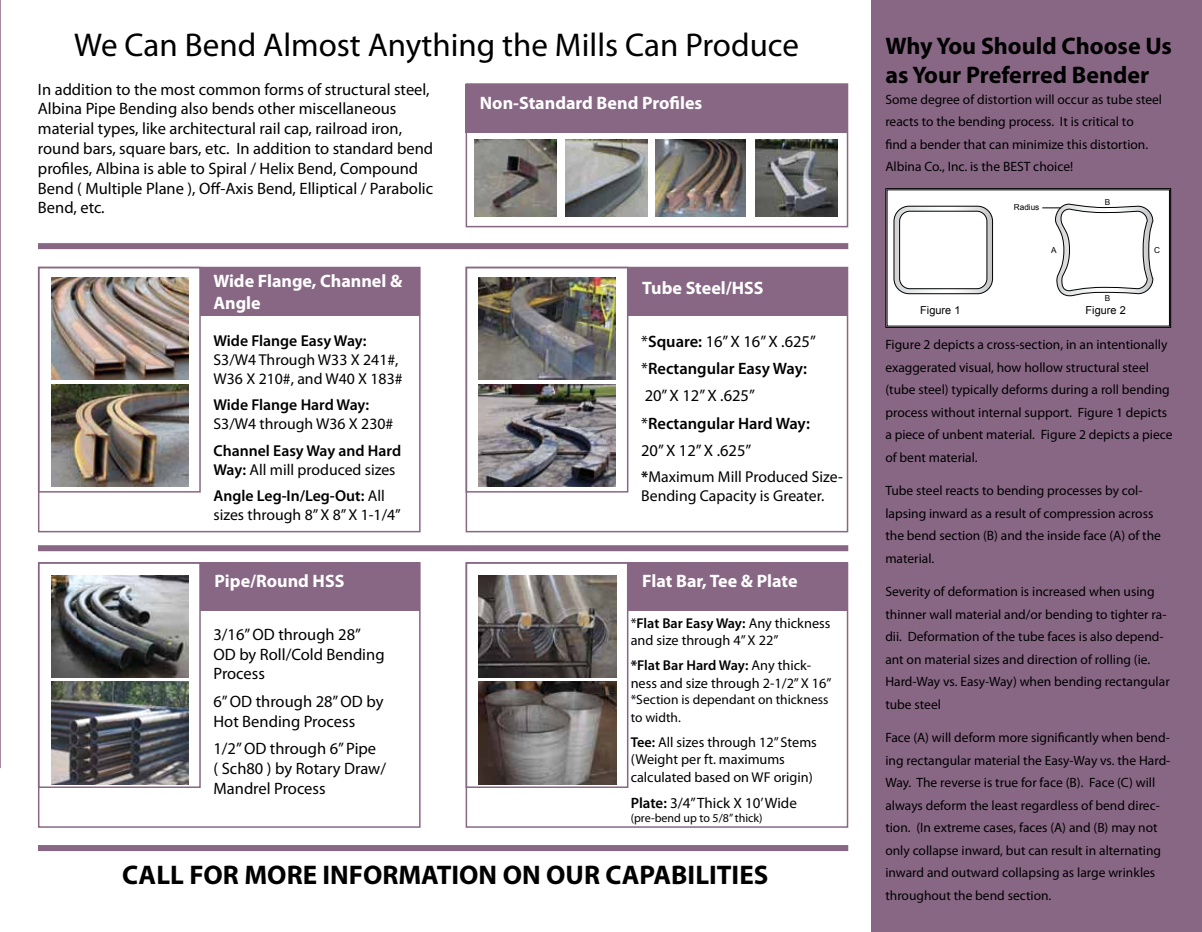
<style>
.page{position:relative;width:1202px;height:932px;background:#fff}
.page>*{position:absolute;margin:0;border:0;box-sizing:border-box;transform-origin:0 0}
.t1{font:33px "Myriad Pro";color:#000}
.t2{font:700 27px "Myriad Pro";color:#000}
.t3{font:700 24px/28.8px "Myriad Pro";color:#000}
.t4{font:700 18px/21.6px "Myriad Pro";color:#fff}
.t5{font:16.5px/19.8px "Myriad Pro";color:#000}
.t6{font:600 16.5px/27.3px "Myriad Pro";color:#000}
.t7{font:15.75px/18.9px "Myriad Pro";color:#000}
.t8{font:600 15.75px/18.9px "Myriad Pro";color:#000}
.t9{font:15px "Myriad Pro";color:#000}
.t10{font:14.25px/17.5px "Myriad Pro";color:#000}
.t11{font:13.5px/22.5px "Myriad Pro";color:#000}
.t12{font:12px "Myriad Pro";color:#000}
.t13{font:10.95px "Arial";color:#000}
.t14{font:8.25px "Arial";color:#000}
.s1{font-weight:400}
.s2{font-weight:600}
.s3{font-weight:700}
</style>
<div class="page">
<div style="left:872px;top:0;width:330px;height:932px;background:#886785"></div>
<svg style="left:0;top:0;width:1px;height:768px"></svg>
<svg style="left:885px;top:188px;width:286px;height:140px;background:#e8e8e8"></svg>
<img style="left:51px;top:384px;width:137px;height:102px">
<img style="left:51px;top:575px;width:137px;height:102px">
<img style="left:478px;top:277px;width:138px;height:103px">
<div style="left:38px;top:267px;width:382px;height:265px;border:2px solid #886785"></div>
<div style="left:200px;top:268px;width:219px;height:48px;background:#886785"></div>
<div style="left:200px;top:562px;width:219px;height:48px;background:#886785"></div>
<div style="left:628px;top:267px;width:219px;height:48px;background:#886785"></div>
<div style="left:628px;top:562px;width:219px;height:48px;background:#886785"></div>
<div style="left:38px;top:267px;width:163px;height:225px;border:2px solid #886785"></div>
<div style="left:38px;top:562px;width:163px;height:226px;border:2px solid #886785"></div>
<div style="left:465px;top:267px;width:163px;height:225px;border:2px solid #886785"></div>
<div style="left:465px;top:562px;width:163px;height:226px;border:2px solid #886785"></div>
<div style="left:38px;top:545px;width:810px;height:6px;background:#886785"></div>
<div style="left:38px;top:845px;width:810px;height:6px;background:#886785"></div>
<img style="left:51px;top:277px;width:137px;height:103px">
<img style="left:478px;top:384px;width:138px;height:102px">
<img style="left:51px;top:681px;width:137px;height:103px">
<img style="left:479px;top:575px;width:137px;height:102px">
<img style="left:479px;top:681px;width:137px;height:103px">
<img style="left:655px;top:140px;width:90px;height:76px">
<img style="left:565px;top:140px;width:82px;height:76px">
<img style="left:474px;top:140px;width:82px;height:76px">
<img style="left:755px;top:140px;width:82px;height:76px">
<div style="left:465px;top:83px;width:383px;height:144px;border:2px solid #886785"></div>
<div style="left:465px;top:84px;width:382px;height:49px;background:#886785"></div>
<div style="left:38px;top:243px;width:810px;height:6px;background:#886785"></div>
<h1 class="t1" style="left:74px;top:25px;width:726px">We Can Bend Almost Anything the Mills Can Produce</h1>
<p class="t5" style="left:38px;top:79px;width:397px">In addition to the most common forms of structural steel, Albina Pipe Bending also bends other miscellaneous material types, like architectural rail cap, railroad iron, round bars, square bars, etc. In addition to standard bend profiles, Albina is able to Spiral / Helix Bend, Compound Bend ( Multiple Plane ), Off-Axis Bend, Elliptical / Parabolic Bend, etc.</p>
<h3 class="t4" style="left:213px;top:270px;width:190px">Wide Flange, Channel &amp;<br>Angle</h3>
<p class="t8" style="left:213px;top:331px;width:155px">Wide Flange Easy Way:</p>
<p class="t7" style="left:213px;top:350px;width:191px">S3/W4 Through W33 X 241#,<br>W36 X 210#, and W40 X 183#</p>
<p class="t8" style="left:213px;top:395px;width:157px">Wide Flange Hard Way:</p>
<p class="t7" style="left:213px;top:414px;width:181px">S3/W4 through W36 X 230#</p>
<p class="t8" style="left:213px;top:440px;width:189px">Channel Easy Way and Hard<br>Way: <span class="s1">All mill produced sizes</span></p>
<p class="t7" style="left:213px;top:486px;width:189px"><span class="s2">Angle Leg-In/Leg-Out:</span> All sizes through 8”X 8”X 1-1/4”</p>
<h3 class="t4" style="left:215px;top:569px;width:131px">Pipe/Round HSS</h3>
<p class="t5" style="left:213px;top:624px;width:172px">3/16”OD through 28”<br>OD by Roll/Cold Bending<br>Process</p>
<p class="t5" style="left:213px;top:691px;width:171px">6”OD through 28”OD by<br>Hot Bending Process</p>
<p class="t5" style="left:213px;top:738px;width:174px">1/2”OD through 6”Pipe<br>( Sch80 ) by Rotary Draw/<br>Mandrel Process</p>
<h3 class="t4" style="left:480px;top:91px;width:224px">Non-Standard Bend Profiles</h3>
<h3 class="t4" style="left:642px;top:276px;width:123px">Tube Steel/HSS</h3>
<p class="t6" style="left:641px;top:327px;width:176px"><span class="s1">*</span>Square: <span class="s1">16”X 16”X .625” *</span>Rectangular Easy Way:<br><span class="s1">20”X 12”X .625” *</span>Rectangular Hard Way:<br><span class="s1">20”X 12”X .625”</span></p>
<p class="t7" style="left:641px;top:467px;width:203px"><span class="s3">*</span>Maximum Mill Produced Size-<br>Bending Capacity is Greater.</p>
<h3 class="t4" style="left:642px;top:569px;width:157px">Flat Bar, Tee &amp; Plate</h3>
<p class="t10" style="left:630px;top:614px;width:201px;line-height:17.1px">*<span class="s2">Flat Bar Easy Way:</span> Any thickness and size through 4”X 22”</p>
<p class="t10" style="left:630px;top:656px;width:202px;line-height:18px"><span class="s3">*</span><span class="s2">Flat Bar Hard Way:</span> Any thick&shy;ness and size through 2-1/2”X 16”</p>
<p class="t11" style="left:630px;top:690px;width:199px;line-height:18px">*Section is dependant on thickness to width.</p>
<p class="t10" style="left:630px;top:733px;width:188px"><span class="s2">Tee:</span> All sizes through 12” Stems (Weight per ft. maximums calculated based on WF origin)</p>
<p class="t9" style="left:630px;top:793px;width:168px"><span class="s2">Plate:</span> 3/4”Thick X 10’Wide</p>
<p class="t12" style="left:630px;top:810px;width:133px">(pre-bend up to 5/8”thick)</p>
<h2 class="t2" style="left:122px;top:856px;width:647px">CALL FOR MORE INFORMATION ON OUR CAPABILITIES</h2>
<h3 class="t3" style="left:885px;top:31px;width:288px">Why You Should Choose Us as Your Preferred Bender</h3>
<p class="t11" style="left:885px;top:88px;width:278px">Some degree of distortion will occur as tube steel reacts to the bending process. It is critical to<br>find a bender that can minimize this distortion.<br>Albina Co., Inc. is the BEST choice!</p>
<p class="t14" style="left:1013px;top:202px;width:27px">Radius</p>
<p class="t14" style="left:1104px;top:197px;width:7px">B</p>
<p class="t14" style="left:1051px;top:244px;width:7px">A</p>
<p class="t14" style="left:1154px;top:244px;width:7px">C</p>
<p class="t14" style="left:1104px;top:292px;width:7px">B</p>
<p class="t13" style="left:920px;top:303px;width:42px">Figure 1</p>
<p class="t13" style="left:1085px;top:303px;width:42px">Figure 2</p>
<p class="t11" style="left:885px;top:333px;width:289px">Figure 2 depicts a cross-section, in an intentionally exaggerated visual, how hollow structural steel (tube steel) typically deforms during a roll bending process without internal support. Figure 1 depicts a piece of unbent material. Figure 2 depicts a piece of bent material.</p>
<p class="t11" style="left:885px;top:479px;width:277px">Tube steel reacts to bending processes by col&shy;lapsing inward as a result of compression across the bend section (B) and the inside face (A) of the material.</p>
<p class="t11" style="left:885px;top:580px;width:286px">Severity of deformation is increased when using thinner wall material and/or bending to tighter ra&shy;dii. Deformation of the tube faces is also depend&shy;ant on material sizes and direction of rolling (ie.<br>Hard-Way vs. Easy-Way) when bending rectangular tube steel</p>
<p class="t11" style="left:885px;top:726px;width:286px">Face (A) will deform more significantly when bend&shy;ing rectangular material the Easy-Way vs. the Hard-Way. The reverse is true for face (B). Face (C) will always deform the least regardless of bend direc&shy;tion. (In extreme cases, faces (A) and (B) may not only collapse inward, but can result in alternating inward and outward collapsing as large wrinkles throughout the bend section.</p>
</div>
